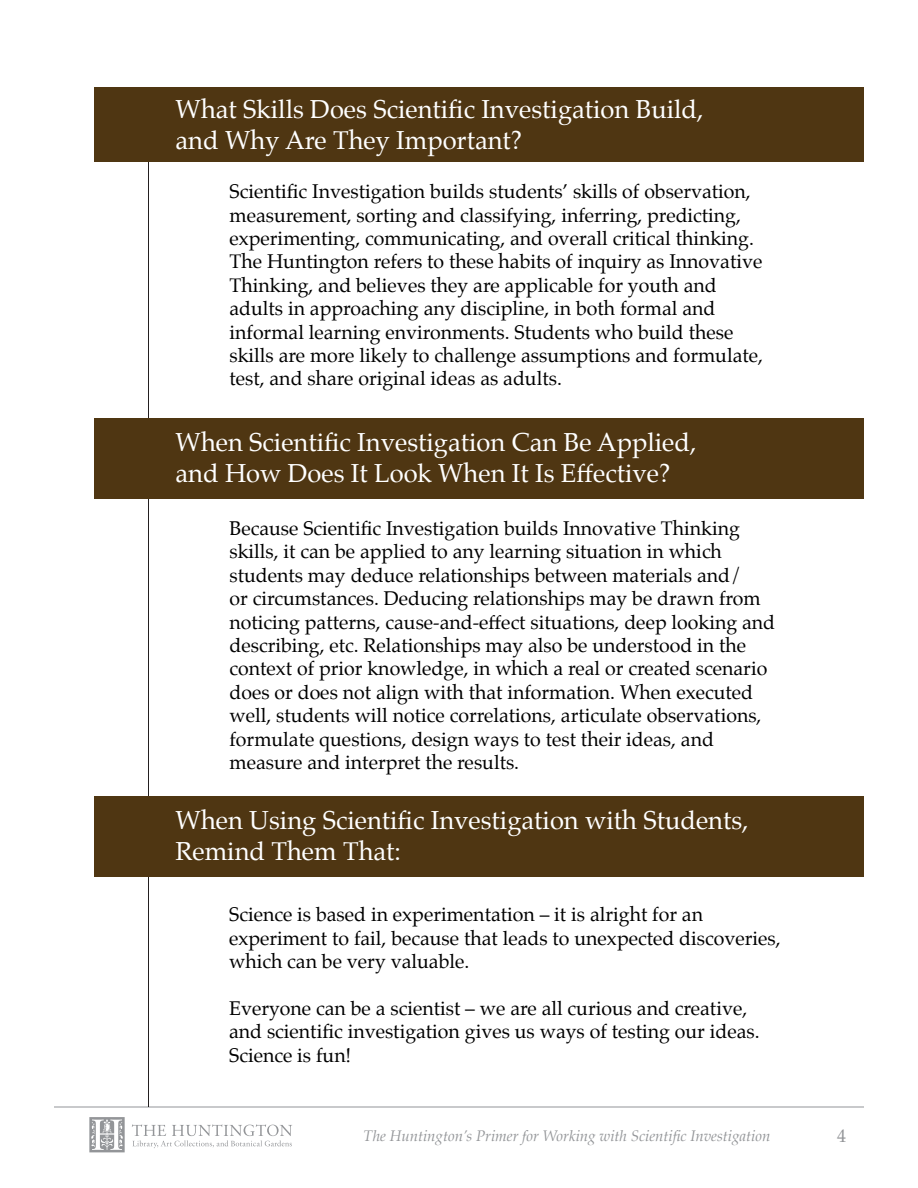
<style>
.page{position:relative;width:918px;height:1188px;background:#fff}
.page>*{position:absolute;margin:0;border:0;box-sizing:border-box;transform-origin:0 0}
.header_white{font:25.5px/30.6px "Palatino";color:#fff}
.Paragraph_Style_1{font:19.5px/23.4px "Palatino";color:#000}
.t1{font:18px "Palatino";color:#939598}
.t2{font:italic 15px "Palatino";color:#939598}
</style>
<div class="page">
<hr style="left:54px;top:1107px;width:810px;height:1px;background:#939598">
<svg style="left:132px;top:1124px;width:160px;height:24px"></svg>
<svg style="left:89px;top:1117px;width:36px;height:35px"></svg>
<hr style="left:148px;top:108px;width:1px;height:999px;background:#231f20">
<div style="left:94px;top:88px;width:770px;height:74px;background:#4f3612"></div>
<div style="left:94px;top:418px;width:770px;height:82px;background:#4f3612"></div>
<div style="left:94px;top:796px;width:770px;height:82px;background:#4f3612"></div>
<p class="header_white" style="left:176px;top:94px;width:530px">What Skills Does Scientific Investigation Build, and Why Are They Important?</p>
<p class="Paragraph_Style_1" style="left:230px;top:180px;width:535px">Scientific Investigation builds students’ skills of observation, measurement, sorting and classifying, inferring, predicting, experimenting, communicating, and overall critical thinking.<br>The Huntington refers to these habits of inquiry as Innovative Thinking, and believes they are applicable for youth and adults in approaching any discipline, in both formal and informal learning environments. Students who build these skills are more likely to challenge assumptions and formulate, test, and share original ideas as adults.</p>
<p class="header_white" style="left:176px;top:427px;width:522px">When Scientific Investigation Can Be Applied, and How Does It Look When It Is Effective?</p>
<p class="Paragraph_Style_1" style="left:230px;top:517px;width:547px">Because Scientific Investigation builds Innovative Thinking skills, it can be applied to any learning situation in which students may deduce relationships between materials and/<br>or circumstances. Deducing relationships may be drawn from noticing patterns, cause-and-effect situations, deep looking and describing, etc. Relationships may also be understood in the context of prior knowledge, in which a real or created scenario does or does not align with that information. When executed well, students will notice correlations, articulate observations, formulate questions, design ways to test their ideas, and measure and interpret the results.</p>
<p class="header_white" style="left:176px;top:805px;width:575px">When Using Scientific Investigation with Students,<br>Remind Them That:</p>
<p class="Paragraph_Style_1" style="left:229px;top:903px;width:553px">Science is based in experimentation – it is alright for an experiment to fail, because that leads to unexpected discoveries, which can be very valuable.</p>
<p class="Paragraph_Style_1" style="left:229px;top:996px;width:532px">Everyone can be a scientist – we are all curious and creative, and scientific investigation gives us ways of testing our ideas.</p>
<p class="Paragraph_Style_1" style="left:229px;top:1043px;width:123px">Science is fun!</p>
<p class="t2" style="left:364px;top:1123px;width:408px">The Huntington’s Primer for Working with Scientific Investigation</p>
<p class="t1" style="left:837px;top:1121px;width:10px">4</p>
</div>
